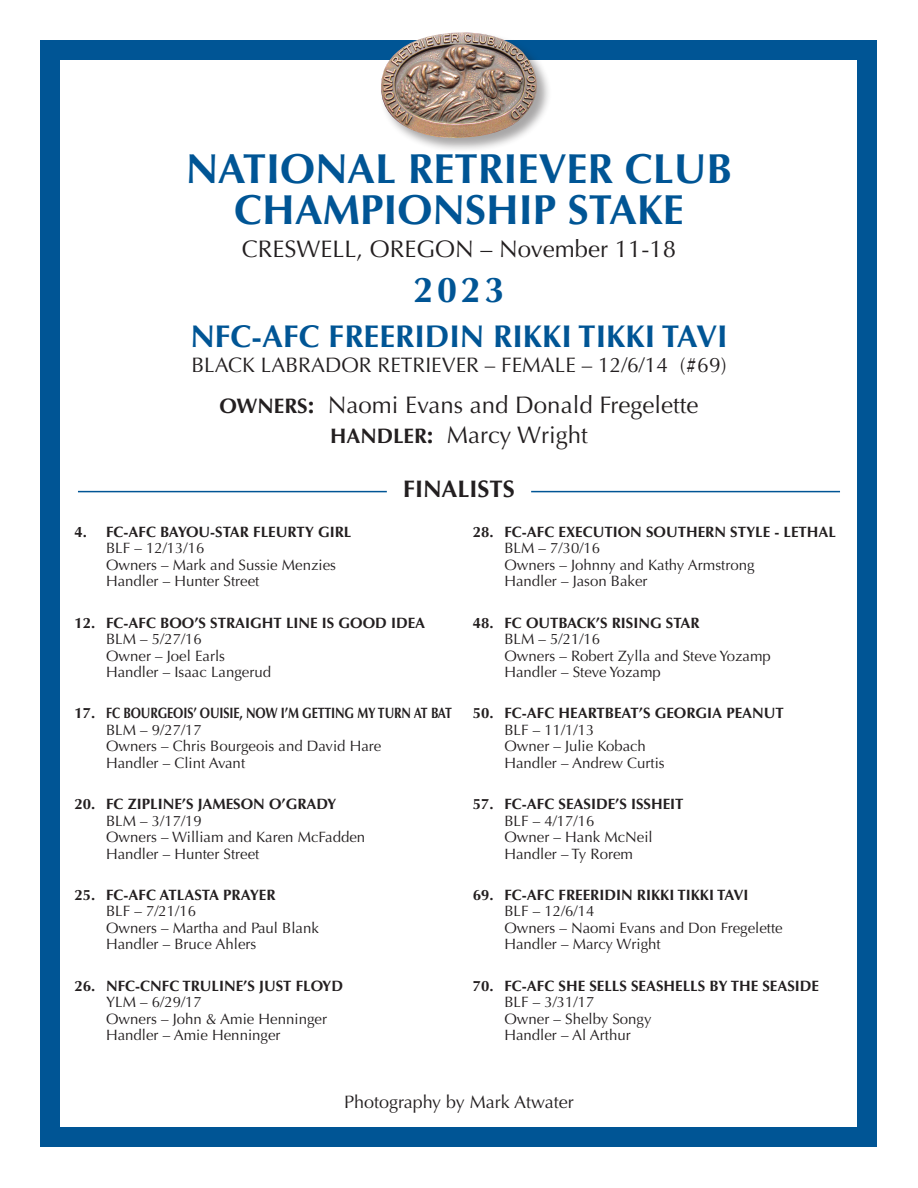
<style>
.page{position:relative;width:918px;height:1188px;background:#fff}
.page>*{position:absolute;margin:0;border:0;box-sizing:border-box;transform-origin:0 0}
.t1{font:700 42px "Optima";color:#005595}
.t2{font:700 36px "Optima";color:#005595}
.t3{font:700 31.5px "Optima";color:#005595}
.t4{font:24px "Optima";color:#231f20}
.t5{font:700 24px "Optima";color:#231f20}
.t6{font:21px "Optima";color:#231f20}
.t7{font:18px "Optima";color:#231f20}
.t8{font:15px "Optima";color:#231f20}
.Finalist{font:700 15px "Optima";color:#231f20}
.s1{font-weight:700;font-size:21px}
.s2{font-weight:700}
</style>
<div class="page">
<div style="left:40px;top:40px;width:838px;height:1108px;background:#005595"></div>
<div style="left:61px;top:61px;width:796px;height:1066px;background:#fff"></div>
<hr style="left:78px;top:491px;width:309px;height:1px;background:#005595">
<hr style="left:531px;top:491px;width:309px;height:1px;background:#005595">
<div style="left:380px;top:31px;width:171px;height:121px;background:#231f20;opacity:.4"></div>
<img style="left:381px;top:32px;width:157px;height:107px">
<p class="t1" style="left:186px;top:145px;width:548px">NATIONAL RETRIEVER CLUB</p>
<p class="t1" style="left:234px;top:185px;width:451px">CHAMPIONSHIP STAKE</p>
<p class="t4" style="left:242px;top:235px;width:436px">CRESWELL, OREGON – November 11-18</p>
<p class="t2" style="left:414px;top:269px;width:92px">2023</p>
<p class="t3" style="left:190px;top:318px;width:539px">NFC-AFC FREERIDIN RIKKI TIKKI TAVI</p>
<p class="t6" style="left:191px;top:353px;width:537px">BLACK LABRADOR RETRIEVER – FEMALE – 12/6/14 (#69)</p>
<p class="t4" style="left:220px;top:391px;width:480px"><span class="s1">OWNERS</span><span class="s2">:</span> Naomi Evans and Donald Fregelette</p>
<p class="t4" style="left:330px;top:421px;width:259px"><span class="s1">HANDLER</span><span class="s2">:</span> Marcy Wright</p>
<p class="t5" style="left:403px;top:475px;width:113px">FINALISTS</p>
<p class="Finalist" style="left:75px;top:523px;width:278px">4. FC-AFC BAYOU-STAR FLEURTY GIRL</p>
<p class="t8" style="left:106px;top:540px;width:100px">BLF – 12/13/16</p>
<p class="t8" style="left:106px;top:556px;width:232px">Owners – Mark and Sussie Menzies</p>
<p class="t8" style="left:106px;top:573px;width:155px">Handler – Hunter Street</p>
<p class="Finalist" style="left:75px;top:614px;width:352px">12. FC-AFC BOO’S STRAIGHT LINE IS GOOD IDEA</p>
<p class="t8" style="left:106px;top:630px;width:97px">BLM – 5/27/16</p>
<p class="t8" style="left:106px;top:647px;width:121px">Owner – Joel Earls</p>
<p class="t8" style="left:106px;top:663px;width:167px">Handler – Isaac Langerud</p>
<p class="Finalist" style="left:75px;top:705px;width:379px">17. FC BOURGEOIS’ OUISIE, NOW I’M GETTING MY TURN AT BAT</p>
<p class="t8" style="left:106px;top:721px;width:97px">BLM – 9/27/17</p>
<p class="t8" style="left:106px;top:738px;width:277px">Owners – Chris Bourgeois and David Hare</p>
<p class="t8" style="left:106px;top:754px;width:141px">Handler – Clint Avant</p>
<p class="Finalist" style="left:75px;top:795px;width:263px">20. FC ZIPLINE’S JAMESON O’GRADY</p>
<p class="t8" style="left:106px;top:812px;width:97px">BLM – 3/17/19</p>
<p class="t8" style="left:106px;top:828px;width:261px">Owners – William and Karen McFadden</p>
<p class="t8" style="left:106px;top:845px;width:155px">Handler – Hunter Street</p>
<p class="Finalist" style="left:75px;top:886px;width:202px">25. FC-AFC ATLASTA PRAYER</p>
<p class="t8" style="left:106px;top:903px;width:92px">BLF – 7/21/16</p>
<p class="t8" style="left:106px;top:919px;width:214px">Owners – Martha and Paul Blank</p>
<p class="t8" style="left:106px;top:936px;width:152px">Handler – Bruce Ahlers</p>
<p class="Finalist" style="left:75px;top:977px;width:270px">26. NFC-CNFC TRULINE’S JUST FLOYD</p>
<p class="t8" style="left:106px;top:993px;width:97px">YLM – 6/29/17</p>
<p class="t8" style="left:106px;top:1010px;width:222px">Owners – John &amp; Amie Henninger</p>
<p class="t8" style="left:106px;top:1026px;width:176px">Handler – Amie Henninger</p>
<p class="Finalist" style="left:473px;top:523px;width:365px">28. FC-AFC EXECUTION SOUTHERN STYLE - LETHAL</p>
<p class="t8" style="left:504px;top:540px;width:97px">BLM – 7/30/16</p>
<p class="t8" style="left:504px;top:556px;width:252px">Owners – Johnny and Kathy Armstrong</p>
<p class="t8" style="left:504px;top:573px;width:145px">Handler – Jason Baker</p>
<p class="Finalist" style="left:473px;top:614px;width:228px">48. FC OUTBACK’S RISING STAR</p>
<p class="t8" style="left:504px;top:630px;width:97px">BLM – 5/21/16</p>
<p class="t8" style="left:504px;top:647px;width:268px">Owners – Robert Zylla and Steve Yozamp</p>
<p class="t8" style="left:504px;top:663px;width:158px">Handler – Steve Yozamp</p>
<p class="Finalist" style="left:473px;top:705px;width:313px">50. FC-AFC HEARTBEAT’S GEORGIA PEANUT</p>
<p class="t8" style="left:504px;top:721px;width:92px">BLF – 11/1/13</p>
<p class="t8" style="left:504px;top:738px;width:143px">Owner – Julie Kobach</p>
<p class="t8" style="left:504px;top:754px;width:162px">Handler – Andrew Curtis</p>
<p class="Finalist" style="left:473px;top:795px;width:212px">57. FC-AFC SEASIDE’S ISSHEIT</p>
<p class="t8" style="left:504px;top:812px;width:92px">BLF – 4/17/16</p>
<p class="t8" style="left:504px;top:828px;width:150px">Owner – Hank McNeil</p>
<p class="t8" style="left:504px;top:845px;width:130px">Handler – Ty Rorem</p>
<p class="Finalist" style="left:473px;top:886px;width:277px">69. FC-AFC FREERIDIN RIKKI TIKKI TAVI</p>
<p class="t8" style="left:504px;top:903px;width:92px">BLF – 12/6/14</p>
<p class="t8" style="left:504px;top:919px;width:280px">Owners – Naomi Evans and Don Fregelette</p>
<p class="t8" style="left:504px;top:936px;width:158px">Handler – Marcy Wright</p>
<p class="Finalist" style="left:473px;top:977px;width:348px">70. FC-AFC SHE SELLS SEASHELLS BY THE SEASIDE</p>
<p class="t8" style="left:504px;top:993px;width:92px">BLF – 3/31/17</p>
<p class="t8" style="left:504px;top:1010px;width:149px">Owner – Shelby Songy</p>
<p class="t8" style="left:504px;top:1026px;width:128px">Handler – Al Arthur</p>
<p class="t7" style="left:344px;top:1092px;width:231px">Photography by Mark Atwater</p>
</div>
